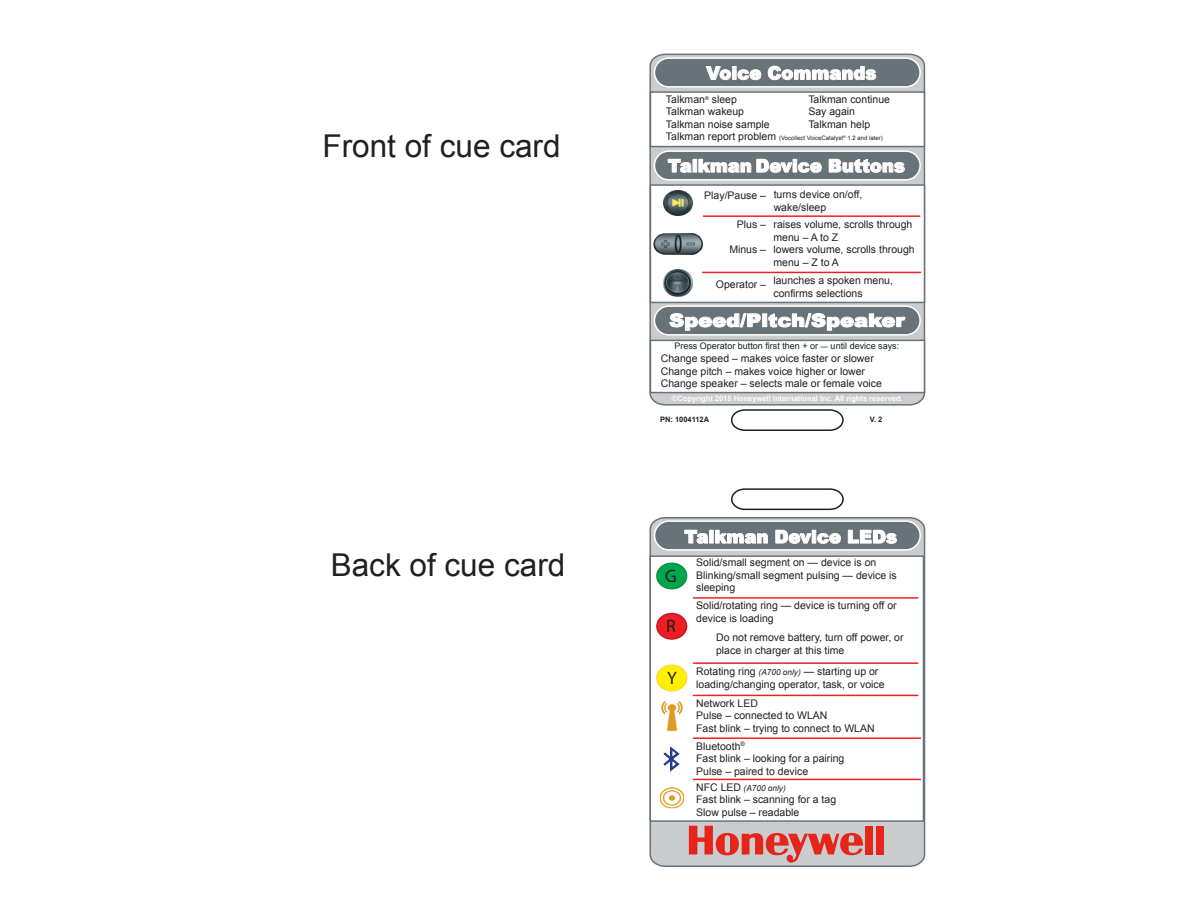
<style>
.page{position:relative;width:1188px;height:918px;background:#fff}
.page>*{position:absolute;margin:0;border:0;box-sizing:border-box;transform-origin:0 0}
.t1{font:31.5px "Arial";color:#231f20}
.t2{font:900 18px "Arial";color:#fff}
.t3{font:900 18px "Arial";color:#fff;scale:1.17 1}
.t4{font:18px "Myriad Pro";color:#231f20}
.t5{font:10.5px/12.6px "Arial";color:#231f20}
.t6{font:9px "Arial";color:#231f20}
.t7{font:italic 8.25px "Arial";color:#231f20}
.t8{font:700 7.5px "Arial";color:#fff}
.t9{font:700 7.5px "Arial";color:#231f20}
.t10{font:6px "Arial";color:#231f20}
.s1{font-size:10.5px}
.s2{font-size:7.5px}
.s3{font-style:italic;font-size:8.25px}
.s4{font-style:normal;font-size:10.5px}
</style>
<div class="page">
<svg style="left:730px;top:488px;width:115px;height:23px"></svg>
<svg style="left:730px;top:409px;width:114px;height:23px"></svg>
<svg style="left:649px;top:516px;width:277px;height:351px;background:#bec0c3"></svg>
<svg style="left:649px;top:53px;width:277px;height:353px;background:#c0c2c5"></svg>
<div style="left:650px;top:91px;width:275px;height:56px;background:#fff;border:2px solid #687379"></div>
<div style="left:650px;top:184px;width:275px;height:119px;background:#fff;border:2px solid #687379"></div>
<img style="left:653px;top:234px;width:50px;height:21px">
<img style="left:664px;top:190px;width:28px;height:25px">
<img style="left:663px;top:270px;width:30px;height:27px">
<div style="left:650px;top:340px;width:275px;height:53px;background:#fff;border:2px solid #687379"></div>
<div style="left:650px;top:555px;width:274px;height:267px;background:#fff;border:2px solid #687379"></div>
<hr style="left:693px;top:597px;width:225px;height:2px;background:#ee1f23">
<hr style="left:693px;top:662px;width:225px;height:2px;background:#ee1f23">
<hr style="left:702px;top:272px;width:219px;height:1px;background:#ee1f23">
<img style="left:664px;top:746px;width:16px;height:26px">
<img style="left:661px;top:702px;width:21px;height:29px">
<img style="left:660px;top:788px;width:24px;height:21px">
<hr style="left:693px;top:737px;width:228px;height:2px;background:#ee1f23">
<hr style="left:693px;top:779px;width:228px;height:1px;background:#ee1f23">
<div style="left:657px;top:563px;width:30px;height:26px;background:#00a54f;border-radius:50%"></div>
<div style="left:656px;top:562px;width:31px;height:28px;border:2px solid #0d9344;border-radius:50%"></div>
<div style="left:657px;top:614px;width:30px;height:25px;background:#ee1d23;border-radius:50%"></div>
<div style="left:656px;top:613px;width:31px;height:27px;border:2px solid #be1d2c;border-radius:50%"></div>
<div style="left:657px;top:665px;width:30px;height:26px;background:#fff101;border-radius:50%"></div>
<div style="left:656px;top:664px;width:31px;height:28px;border:2px solid #ffdd17;border-radius:50%"></div>
<hr style="left:703px;top:215px;width:217px;height:2px;background:#ee1f23">
<hr style="left:693px;top:695px;width:225px;height:1px;background:#ee1f23">
<div style="left:654px;top:58px;width:266px;height:29px;background:#687379;border-radius:14px"></div>
<div style="left:654px;top:57px;width:267px;height:31px;border:2px solid #fff;border-radius:14px"></div>
<svg style="left:706px;top:66px;width:55px;height:14px"></svg>
<svg style="left:768px;top:66px;width:108px;height:14px"></svg>
<div style="left:654px;top:151px;width:266px;height:29px;background:#687379;border-radius:14px"></div>
<div style="left:654px;top:150px;width:267px;height:31px;border:2px solid #fff;border-radius:14px"></div>
<svg style="left:668px;top:159px;width:24px;height:14px"></svg>
<div style="left:693px;top:159px;width:4px;height:13px;border:1px solid #fff"></div>
<svg style="left:699px;top:159px;width:123px;height:14px"></svg>
<svg style="left:829px;top:159px;width:76px;height:14px"></svg>
<div style="left:655px;top:521px;width:265px;height:29px;background:#687379;border-radius:14px"></div>
<div style="left:654px;top:520px;width:267px;height:31px;border:2px solid #fff;border-radius:14px"></div>
<svg style="left:684px;top:530px;width:24px;height:14px"></svg>
<div style="left:709px;top:530px;width:4px;height:13px;border:1px solid #fff"></div>
<svg style="left:715px;top:530px;width:53px;height:14px"></svg>
<svg style="left:775px;top:530px;width:66px;height:14px"></svg>
<svg style="left:848px;top:530px;width:49px;height:14px"></svg>
<div style="left:654px;top:306px;width:266px;height:29px;background:#687379;border-radius:14px"></div>
<div style="left:654px;top:305px;width:267px;height:31px;border:2px solid #fff;border-radius:14px"></div>
<svg style="left:669px;top:313px;width:237px;height:18px"></svg>
<div style="left:865px;top:826px;width:8px;height:28px;background:#e72419"></div>
<div style="left:876px;top:826px;width:8px;height:28px;background:#e72419"></div>
<svg style="left:689px;top:826px;width:174px;height:37px;background:#d58b88"></svg>
<h1 class="t1" style="left:322px;top:125px;width:240px">Front of cue card</h1>
<h1 class="t1" style="left:331px;top:544px;width:236px">Back of cue card</h1>
<h2 class="t2" style="left:706px;top:60px;width:172px">Voice Commands</h2>
<p class="t5" style="left:666px;top:93px;width:105px">Talkman<sup>®</sup> sleep<br>Talkman wakeup<br>Talkman noise sample</p>
<p class="t10" style="left:666px;top:134px;width:218px"><span class="s1">Talkman report problem</span> (Vocollect VoiceCatalyst<sup>®</sup> 1.2 and later)</p>
<p class="t5" style="left:808px;top:93px;width:83px">Talkman continue<br>Say again<br>Talkman help</p>
<h2 class="t2" style="left:668px;top:153px;width:239px">Talkman Device Buttons</h2>
<p class="t5" style="left:774px;top:188px;width:90px">turns device on/off, wake/sleep</p>
<p class="t5" style="left:704px;top:189px;width:63px">Play/Pause –</p>
<p class="t5" style="left:737px;top:218px;width:31px">Plus –</p>
<p class="t5" style="left:729px;top:243px;width:38px">Minus –</p>
<p class="t5" style="left:716px;top:278px;width:52px">Operator –</p>
<p class="t5" style="left:774px;top:218px;width:143px">raises volume, scrolls through menu – A to Z<br>lowers volume, scrolls through menu – Z to A</p>
<p class="t5" style="left:773px;top:274px;width:121px">launches a spoken menu, confirms selections</p>
<h2 class="t3" style="left:669px;top:307px;width:203px">Speed/Pitch/Speaker</h2>
<p class="t6" style="left:674px;top:340px;width:226px">Press Operator button first then + or <span class="s2">—</span> until device says:</p>
<p class="t5" style="left:661px;top:352px;width:223px">Change speed – makes voice faster or slower<br>Change pitch – makes voice higher or lower<br>Change speaker – selects male or female voice</p>
<p class="t8" style="left:672px;top:393px;width:232px">©Copyright 2015 Honeywell International Inc. All rights reserved.</p>
<p class="t9" style="left:660px;top:414px;width:51px">PN: 1004112A</p>
<p class="t9" style="left:870px;top:414px;width:14px">V. 2</p>
<h2 class="t4" style="left:665px;top:565px;width:13px">G</h2>
<h2 class="t4" style="left:666px;top:615px;width:11px">R</h2>
<h2 class="t4" style="left:667px;top:667px;width:11px">Y</h2>
<h2 class="t2" style="left:684px;top:524px;width:214px">Talkman Device LEDs</h2>
<p class="t5" style="left:696px;top:556px;width:202px">Solid/small segment on — device is on<br>Blinking/small segment pulsing — device is sleeping</p>
<p class="t5" style="left:696px;top:599px;width:202px">Solid/rotating ring — device is turning off or device is loading</p>
<p class="t5" style="left:716px;top:631px;width:189px">Do not remove battery, turn off power, or place in charger at this time</p>
<p class="t5" style="left:696px;top:665px;width:190px">Rotating ring <span class="s3">(A700 only)</span> — starting up or loading/changing operator, task, or voice</p>
<p class="t5" style="left:696px;top:697px;width:180px">Network LED<br>Pulse – connected to WLAN<br>Fast blink – trying to connect to WLAN</p>
<p class="t5" style="left:696px;top:740px;width:150px">Bluetooth<sup>®<br></sup>Fast blink – looking for a pairing<br>Pulse – paired to device</p>
<p class="t7" style="left:696px;top:782px;width:91px"><span class="s4">NFC LED</span> (A700 only)</p>
<p class="t5" style="left:696px;top:793px;width:142px">Fast blink – scanning for a tag<br>Slow pulse – readable</p>
</div>
